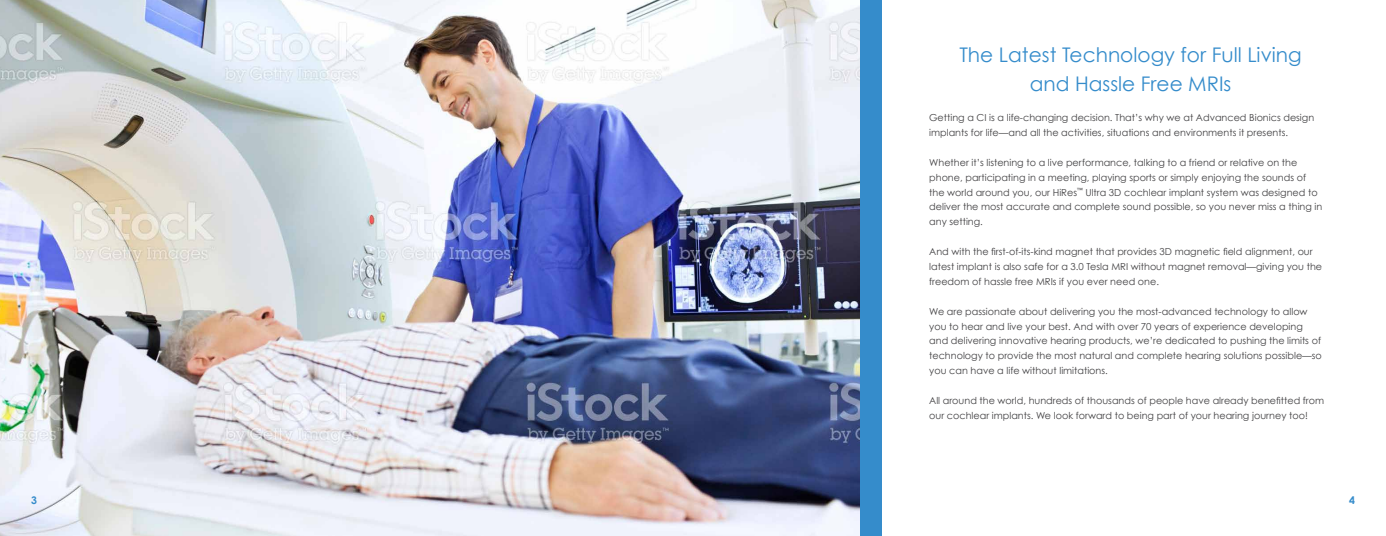
<style>
.page{position:relative;width:1386px;height:536px;background:#fff}
.page>*{position:absolute;margin:0;border:0;box-sizing:border-box;transform-origin:0 0}
.t1{font:20.12px/28.9px "Century Gothic";color:#358ccb;text-align:center}
.t2{font:700 10.5px "Century Gothic";color:#358ccb}
.t3{font:9.62px/14.9px "Century Gothic";color:#414042}
</style>
<div class="page">
<img style="left:0;top:0;width:861px;height:536px">
<div style="left:861px;top:0;width:21px;height:536px;background:#358ccb"></div>
<h1 class="t1" style="left:959px;top:40px;width:344px">The Latest Technology for Full Living and Hassle Free MRIs</h1>
<p class="t3" style="left:929px;top:110px;width:387px">Getting a CI is a life-changing decision. That’s why we at Advanced Bionics design implants for life—and all the activities, situations and environments it presents.</p>
<p class="t3" style="left:929px;top:155px;width:395px">Whether it’s listening to a live performance, talking to a friend or relative on the phone, participating in a meeting, playing sports or simply enjoying the sounds of the world around you, our HiRes<sup>™</sup> Ultra 3D cochlear implant system was designed to deliver the most accurate and complete sound possible, so you never miss a thing in any setting.</p>
<p class="t3" style="left:929px;top:244px;width:394px">And with the first-of-its-kind magnet that provides 3D magnetic field alignment, our latest implant is also safe for a 3.0 Tesla MRI without magnet removal—giving you the freedom of hassle free MRIs if you ever need one.</p>
<p class="t3" style="left:929px;top:303px;width:394px">We are passionate about delivering you the most-advanced technology to allow you to hear and live your best. And with over 70 years of experience developing and delivering innovative hearing products, we’re dedicated to pushing the limits of technology to provide the most natural and complete hearing solutions possible—so you can have a life without limitations.</p>
<p class="t3" style="left:929px;top:393px;width:396px">All around the world, hundreds of thousands of people have already benefitted from our cochlear implants. We look forward to being part of your hearing journey too!</p>
<p class="t2" style="left:31px;top:493px;width:7px">3</p>
<p class="t2" style="left:1349px;top:493px;width:7px">4</p>
</div>
